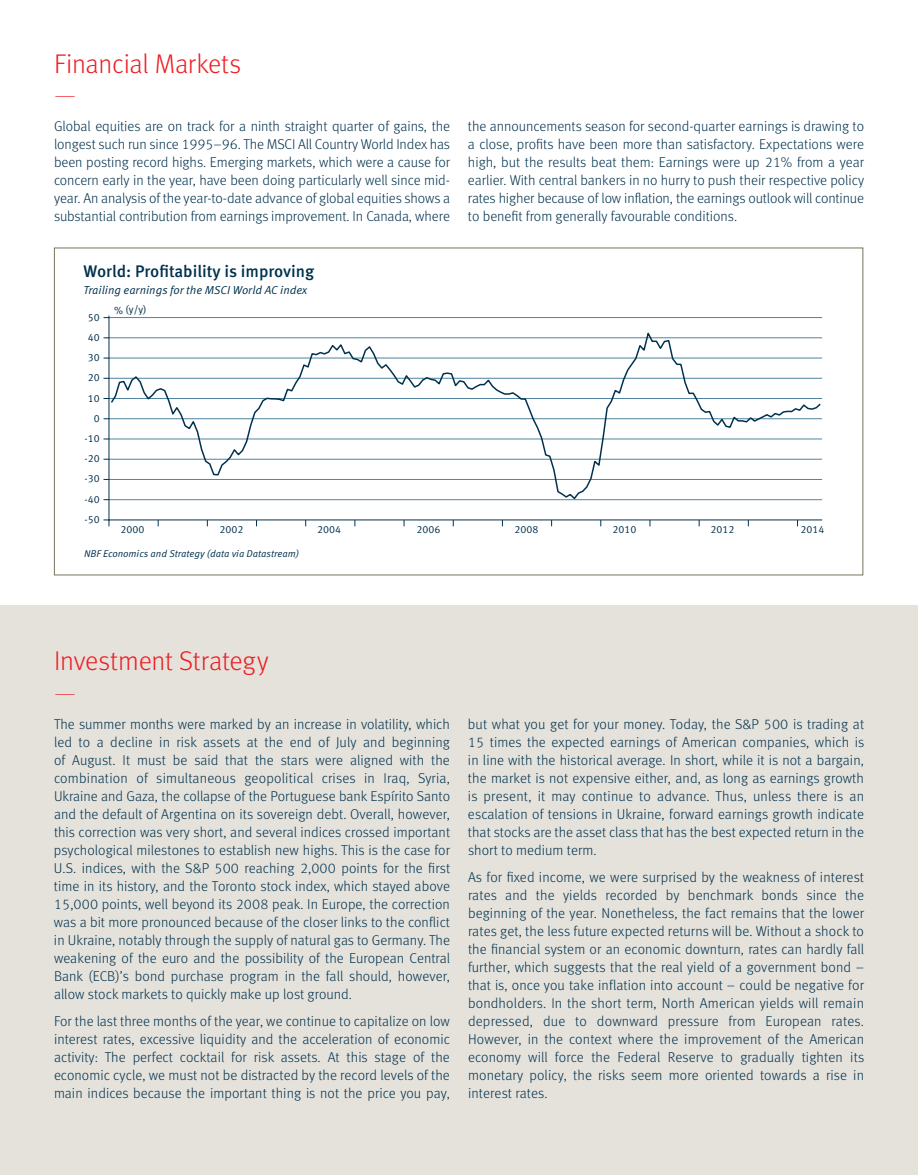
<style>
.page{position:relative;width:918px;height:1175px;background:#fff}
.page>*{position:absolute;margin:0;border:0;box-sizing:border-box;transform-origin:0 0}
.t1{font:300 27px "Meta OT";letter-spacing:-.01em;color:#ee1d23}
.t2{font:100 27px "Meta OT";color:#ee1d23}
.t3{font:500 16.8px "Meta OT";color:#00314d}
.t4{font:300 14.25px/18px "Meta OT";letter-spacing:.005em;color:#00314d;text-align:justify}
.t5{font:11.55px "Meta OT Norm Ita";color:#00314d}
.t6{font:10.5px/20.2px "Meta OT Norm";color:#00314d;text-align:right}
.t7{font:9.9px "Meta OT Norm Ita";color:#00314d}
</style>
<div class="page">
<div style="left:0;top:605px;width:918px;height:569px;background:#e5e2dc"></div>
<hr style="left:109px;top:317px;width:713px;height:1px;background:#5084a0">
<svg style="left:104px;top:519px;width:6px;height:7px"></svg>
<hr style="left:109px;top:316px;width:1px;height:204px;background:#00314d">
<hr style="left:109px;top:519px;width:713px;height:1px;background:#00314d">
<svg style="left:109px;top:329px;width:713px;height:171px"></svg>
<h1 class="t1" style="left:54px;top:53px;width:189px">Financial Markets</h1>
<h1 class="t2" style="left:54px;top:85px;width:23px">—</h1>
<p class="t4" style="left:54px;top:118px;width:398px">Global equities are on track for a ninth straight quarter of gains, the longest such run since 1995–96. The MSCI All Country World Index has been posting record highs. Emerging markets, which were a cause for concern early in the year, have been doing particularly well since mid&shy;year. An analysis of the year-to-date advance of global equities shows a substantial contribution from earnings improvement. In Canada, where</p>
<p class="t4" style="left:468px;top:118px;width:398px">the announcements season for second-quarter earnings is drawing to a close, profits have been more than satisfactory. Expectations were high, but the results beat them: Earnings were up 21% from a year earlier. With central bankers in no hurry to push their respective policy rates higher because of low inflation, the earnings outlook will continue to benefit from generally favourable conditions.</p>
<p class="t3" style="left:84px;top:264px;width:232px">World: Profitability is improving</p>
<p class="t5" style="left:84px;top:286px;width:225px">Trailing earnings for the MSCI World AC index</p>
<p class="t6" style="left:85px;top:307px;width:17px">50<br>40<br>30<br>20<br>10<br>0 -10 -20 -30</p>
<p class="t6" style="left:85px;top:510px;width:17px">-50</p>
<p class="t6" style="left:85px;top:489px;width:17px">-40</p>
<p class="t6" style="left:114px;top:300px;width:34px">% (y/y)</p>
<p class="t6" style="left:120px;top:519px;width:25px">2000</p>
<p class="t6" style="left:219px;top:519px;width:25px">2002</p>
<p class="t6" style="left:317px;top:519px;width:25px">2004</p>
<p class="t6" style="left:416px;top:519px;width:25px">2006</p>
<p class="t6" style="left:514px;top:519px;width:25px">2008</p>
<p class="t6" style="left:613px;top:519px;width:25px">2010</p>
<p class="t6" style="left:711px;top:519px;width:25px">2012</p>
<p class="t6" style="left:800px;top:519px;width:25px">2014</p>
<p class="t7" style="left:84px;top:550px;width:217px">NBF Economics and Strategy (data via Datastream)</p>
<h1 class="t1" style="left:54px;top:651px;width:216px">Investment Strategy</h1>
<h1 class="t2" style="left:54px;top:682px;width:23px">—</h1>
<p class="t4" style="left:54px;top:716px;width:398px">The summer months were marked by an increase in volatility, which led to a decline in risk assets at the end of July and beginning of August. It must be said that the stars were aligned with the combination of simultaneous geopolitical crises in Iraq, Syria, Ukraine and Gaza, the collapse of the Portuguese bank Espírito Santo and the default of Argentina on its sovereign debt. Overall, however, this correction was very short, and several indices crossed important psychological milestones to establish new highs. This is the case for U.S. indices, with the S&amp;P 500 reaching 2,000 points for the first time in its history, and the Toronto stock index, which stayed above 15,000 points, well beyond its 2008 peak. In Europe, the correction was a bit more pronounced because of the closer links to the conflict in Ukraine, notably through the supply of natural gas to Germany. The weakening of the euro and the possibility of the European Central Bank (ECB)’s bond purchase program in the fall should, however, allow stock markets to quickly make up lost ground.</p>
<p class="t4" style="left:54px;top:1013px;width:398px">For the last three months of the year, we continue to capitalize on low interest rates, excessive liquidity and the acceleration of economic activity: The perfect cocktail for risk assets. At this stage of the economic cycle, we must not be distracted by the record levels of the main indices because the important thing is not the price you pay,</p>
<p class="t4" style="left:468px;top:716px;width:398px">but what you get for your money. Today, the S&amp;P 500 is trading at 15 times the expected earnings of American companies, which is in line with the historical average. In short, while it is not a bargain, the market is not expensive either, and, as long as earnings growth is present, it may continue to advance. Thus, unless there is an escalation of tensions in Ukraine, forward earnings growth indicate that stocks are the asset class that has the best expected return in the short to medium term.</p>
<p class="t4" style="left:468px;top:869px;width:398px">As for fixed income, we were surprised by the weakness of interest rates and the yields recorded by benchmark bonds since the beginning of the year. Nonetheless, the fact remains that the lower rates get, the less future expected returns will be. Without a shock to the financial system or an economic downturn, rates can hardly fall further, which suggests that the real yield of a government bond – that is, once you take inflation into account – could be negative for bondholders. In the short term, North American yields will remain depressed, due to downward pressure from European rates.<br>However, in the context where the improvement of the American economy will force the Federal Reserve to gradually tighten its monetary policy, the risks seem more oriented towards a rise in interest rates.</p>
</div>
